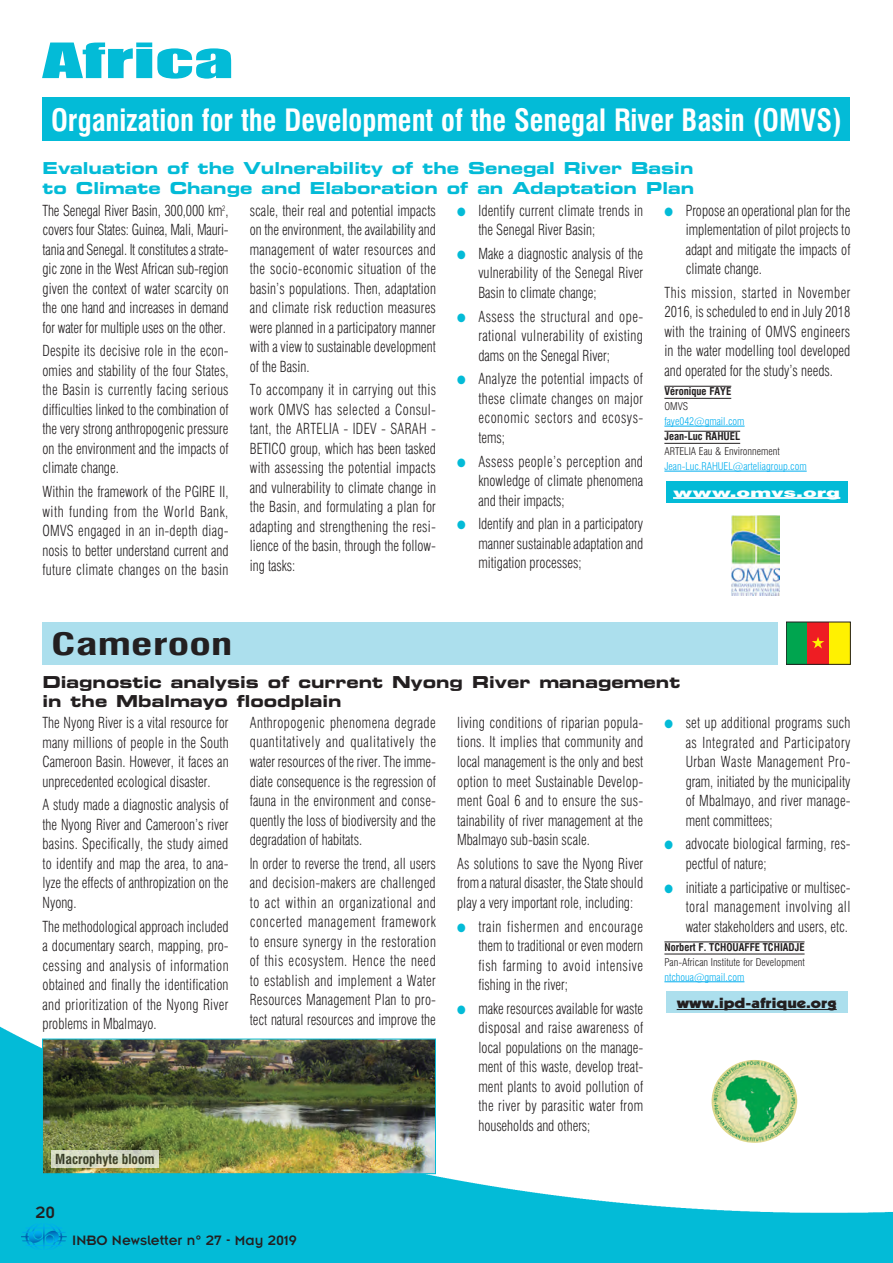
<style>
.page{position:relative;width:893px;height:1263px;background:#fff}
.page>*{position:absolute;margin:0;border:0;box-sizing:border-box;transform-origin:0 0}
.t1{font:45px "Impact";color:#03bbd7;scale:1.75 1}
.t2{font:700 condensed 30px "Swiss 721 BT";color:#fff;scale:.96 1}
.t3{font:700 condensed 30px "Swiss 721 BT";color:#231f20;scale:1.5 1}
.t4{font:18px "Insignia";color:#231f20}
.t5{font:16.5px/19.8px "Eurostile Bold Extended Two";color:#03bbd7}
.t6{font:16.5px/19.8px "Eurostile Bold Extended Two";color:#231f20}
.t7{font:300 condensed 15px/19.5px "Swiss 721 BT";color:#231f20;text-align:justify;scale:.9 1}
.t8{font:15px "Insignia";color:#231f20}
.t9{font:900 14.25px "Kabel";color:#231f20;scale:1.25 1}
.t10{font:700 condensed 13.5px "Swiss 721 BT";color:#231f20}
.t11{font:900 12px "Swiss 721 BT";color:#fff;scale:1.73 1}
.t12{font:300 condensed 10.5px "Swiss 721 BT";color:#00aeef}
.t13{font:300 condensed 10.5px "Swiss 721 BT";color:#231f20}
.t14{font:700 condensed 10.5px "Swiss 721 BT";color:#231f20}
.s1{color:#03bbd7}
</style>
<div class="page">
<img style="left:0;top:942px;width:893px;height:321px">
<svg style="left:21px;top:1223px;width:46px;height:27px"></svg>
<div style="left:43px;top:98px;width:807px;height:43px;background:#03bbd7"></div>
<hr style="left:664px;top:386px;width:67px;height:1px;background:#231f20">
<hr style="left:664px;top:398px;width:67px;height:1px;background:#231f20">
<hr style="left:664px;top:426px;width:81px;height:1px;background:#00aeef">
<hr style="left:664px;top:431px;width:76px;height:1px;background:#231f20">
<hr style="left:664px;top:443px;width:76px;height:1px;background:#231f20">
<hr style="left:664px;top:471px;width:143px;height:1px;background:#00aeef">
<div style="left:666px;top:481px;width:181px;height:21px;background:#03bbd7"></div>
<hr style="left:673px;top:497px;width:167px;height:2px;background:#fff">
<img style="left:731px;top:515px;width:48px;height:80px">
<hr style="left:664px;top:941px;width:141px;height:1px;background:#231f20">
<hr style="left:664px;top:954px;width:141px;height:1px;background:#231f20">
<hr style="left:664px;top:981px;width:80px;height:1px;background:#00aeef">
<div style="left:666px;top:992px;width:181px;height:21px;background:#acdfed"></div>
<hr style="left:677px;top:1009px;width:160px;height:1px;background:#231f20">
<div style="left:43px;top:622px;width:735px;height:42px;background:#acdfed"></div>
<div style="left:786px;top:622px;width:22px;height:42px;background:#00a54f"></div>
<div style="left:808px;top:622px;width:21px;height:42px;background:#ee1d23"></div>
<div style="left:829px;top:622px;width:21px;height:42px;background:#fff101"></div>
<svg style="left:812px;top:637px;width:12px;height:11px"></svg>
<img style="left:712px;top:1060px;width:85px;height:83px">
<img style="left:44px;top:1041px;width:390px;height:131px">
<div style="left:42px;top:1039px;width:394px;height:135px;border:1px solid #03bbd7"></div>
<svg style="left:51px;top:1150px;width:108px;height:17px;background:#d5dac3"></svg>
<h1 class="t1" style="left:43px;top:33px;width:111px">Africa</h1>
<h2 class="t2" style="left:51px;top:103px;width:825px">Organization for the Development of the Senegal River Basin (OMVS)</h2>
<p class="t5" style="left:43px;top:158px;width:653px">Evaluation of the Vulnerability of the Senegal River Basin to Climate Change and Elaboration of an Adaptation Plan</p>
<p class="t7" style="left:43px;top:200px;width:208px">The Senegal River Basin, 300,000 km<sup>2</sup>, covers four States: Guinea, Mali, Mauri&shy;tania and Senegal. It constitutes a strate&shy;gic zone in the West African sub-region given the context of water scarcity on the one hand and increases in demand for water for multiple uses on the other.</p>
<p class="t7" style="left:43px;top:341px;width:208px">Despite its decisive role in the econ&shy;omies and stability of the four States, the Basin is currently facing serious difficulties linked to the combination of the very strong anthropogenic pressure on the environment and the impacts of climate change.</p>
<p class="t7" style="left:43px;top:482px;width:208px">Within the framework of the PGIRE II, with funding from the World Bank, OMVS engaged in an in-depth diag&shy;nosis to better understand current and future climate changes on the basin</p>
<p class="t7" style="left:250px;top:200px;width:208px">scale, their real and potential impacts on the environment, the availability and management of water resources and the socio-economic situation of the basin’s populations. Then, adaptation and climate risk reduction measures were planned in a participatory manner with a view to sustainable development of the Basin.</p>
<p class="t7" style="left:250px;top:380px;width:208px">To accompany it in carrying out this work OMVS has selected a Consul&shy;tant, the ARTELIA - IDEV - SARAH - BETICO group, which has been tasked with assessing the potential impacts and vulnerability to climate change in the Basin, and formulating a plan for adapting and strengthening the resi&shy;lience of the basin, through the follow&shy;ing tasks:</p>
<p class="t7" style="left:478px;top:200px;width:185px;text-indent:-21px"><span class="s1">●</span> Identify current climate trends in the Senegal River Basin;</p>
<p class="t7" style="left:478px;top:244px;width:185px;text-indent:-21px"><span class="s1">●</span> Make a diagnostic analysis of the vulnerability of the Senegal River Basin to climate change;</p>
<p class="t7" style="left:478px;top:306px;width:185px;text-indent:-21px"><span class="s1">●</span> Assess the structural and ope&shy;rational vulnerability of existing dams on the Senegal River;</p>
<p class="t7" style="left:478px;top:369px;width:185px;text-indent:-21px"><span class="s1">●</span> Analyze the potential impacts of these climate changes on major economic sectors and ecosys&shy;tems;</p>
<p class="t7" style="left:478px;top:451px;width:185px;text-indent:-21px"><span class="s1">●</span> Assess people’s perception and knowledge of climate phenomena and their impacts;</p>
<p class="t7" style="left:478px;top:514px;width:185px;text-indent:-21px"><span class="s1">●</span> Identify and plan in a participatory manner sustainable adaptation and mitigation processes;</p>
<p class="t7" style="left:686px;top:200px;width:185px;text-indent:-21px"><span class="s1">●</span> Propose an operational plan for the implementation of pilot projects to adapt and mitigate the impacts of climate change.</p>
<p class="t7" style="left:664px;top:283px;width:208px">This mission, started in November 2016, is scheduled to end in July 2018 with the training of OMVS engineers in the water modelling tool developed and operated for the study’s needs.</p>
<p class="t14" style="left:664px;top:385px;width:68px">Véronique FAYE</p>
<p class="t13" style="left:664px;top:400px;width:25px">OMVS</p>
<p class="t12" style="left:664px;top:415px;width:82px">faye042@gmail.com</p>
<p class="t14" style="left:664px;top:430px;width:77px">Jean-Luc RAHUEL</p>
<p class="t13" style="left:664px;top:445px;width:117px">ARTELIA Eau &amp; Environnement</p>
<p class="t12" style="left:664px;top:460px;width:144px">Jean-Luc.RAHUEL@arteliagroup.com</p>
<p class="t11" style="left:673px;top:485px;width:98px">www.omvs.org</p>
<h2 class="t3" style="left:51px;top:626px;width:123px">Cameroon</h2>
<p class="t6" style="left:43px;top:671px;width:639px">Diagnostic analysis of current Nyong River management in the Mbalmayo floodplain</p>
<p class="t7" style="left:43px;top:713px;width:208px">The Nyong River is a vital resource for many millions of people in the South Cameroon Basin. However, it faces an unprecedented ecological disaster.</p>
<p class="t7" style="left:43px;top:795px;width:208px">A study made a diagnostic analysis of the Nyong River and Cameroon’s river basins. Specifically, the study aimed to identify and map the area, to ana&shy;lyze the effects of anthropization on the Nyong.</p>
<p class="t7" style="left:43px;top:916px;width:208px">The methodological approach included a documentary search, mapping, pro&shy;cessing and analysis of information obtained and finally the identification and prioritization of the Nyong River problems in Mbalmayo.</p>
<p class="t7" style="left:250px;top:713px;width:208px">Anthropogenic phenomena degrade quantitatively and qualitatively the water resources of the river. The imme&shy;diate consequence is the regression of fauna in the environment and conse&shy;quently the loss of biodiversity and the degradation of habitats.</p>
<p class="t7" style="left:250px;top:853px;width:208px">In order to reverse the trend, all users and decision-makers are challenged to act within an organizational and concerted management framework to ensure synergy in the restoration of this ecosystem. Hence the need to establish and implement a Water Resources Management Plan to pro&shy;tect natural resources and improve the</p>
<p class="t10" style="left:55px;top:1151px;width:101px">Macrophyte bloom</p>
<p class="t4" style="left:35px;top:1203px;width:21px">20</p>
<p class="t8" style="left:72px;top:1232px;width:226px">INBO Newsletter n° 27 - May 2019</p>
<p class="t7" style="left:457px;top:713px;width:208px">living conditions of riparian popula&shy;tions. It implies that community and local management is the only and best option to meet Sustainable Develop&shy;ment Goal 6 and to ensure the sus&shy;tainability of river management at the Mbalmayo sub-basin scale.</p>
<p class="t7" style="left:457px;top:853px;width:208px">As solutions to save the Nyong River from a natural disaster, the State should play a very important role, including:</p>
<p class="t7" style="left:478px;top:916px;width:185px;text-indent:-21px"><span class="s1">●</span> train fishermen and encourage them to traditional or even modern fish farming to avoid intensive fishing in the river;</p>
<p class="t7" style="left:478px;top:998px;width:185px;text-indent:-21px"><span class="s1">●</span> make resources available for waste disposal and raise awareness of local populations on the manage&shy;ment of this waste, develop treat&shy;ment plants to avoid pollution of the river by parasitic water from households and others;</p>
<p class="t7" style="left:686px;top:713px;width:185px;text-indent:-21px"><span class="s1">●</span> set up additional programs such as Integrated and Participatory Urban Waste Management Pro&shy;gram, initiated by the municipality of Mbalmayo, and river manage&shy;ment committees;</p>
<p class="t7" style="left:686px;top:834px;width:185px;text-indent:-21px"><span class="s1">●</span> advocate biological farming, res&shy;pectful of nature;</p>
<p class="t7" style="left:686px;top:877px;width:185px;text-indent:-21px"><span class="s1">●</span> initiate a participative or multisec&shy;toral management involving all water stakeholders and users, etc.</p>
<p class="t14" style="left:664px;top:941px;width:142px">Norbert F. TCHOUAFFE TCHIADJE</p>
<p class="t13" style="left:664px;top:956px;width:142px">Pan-African Institute for Development</p>
<p class="t12" style="left:664px;top:971px;width:82px">ntchoua@gmail.com</p>
<p class="t9" style="left:677px;top:994px;width:130px">www.ipd-afrique.org</p>
</div>
